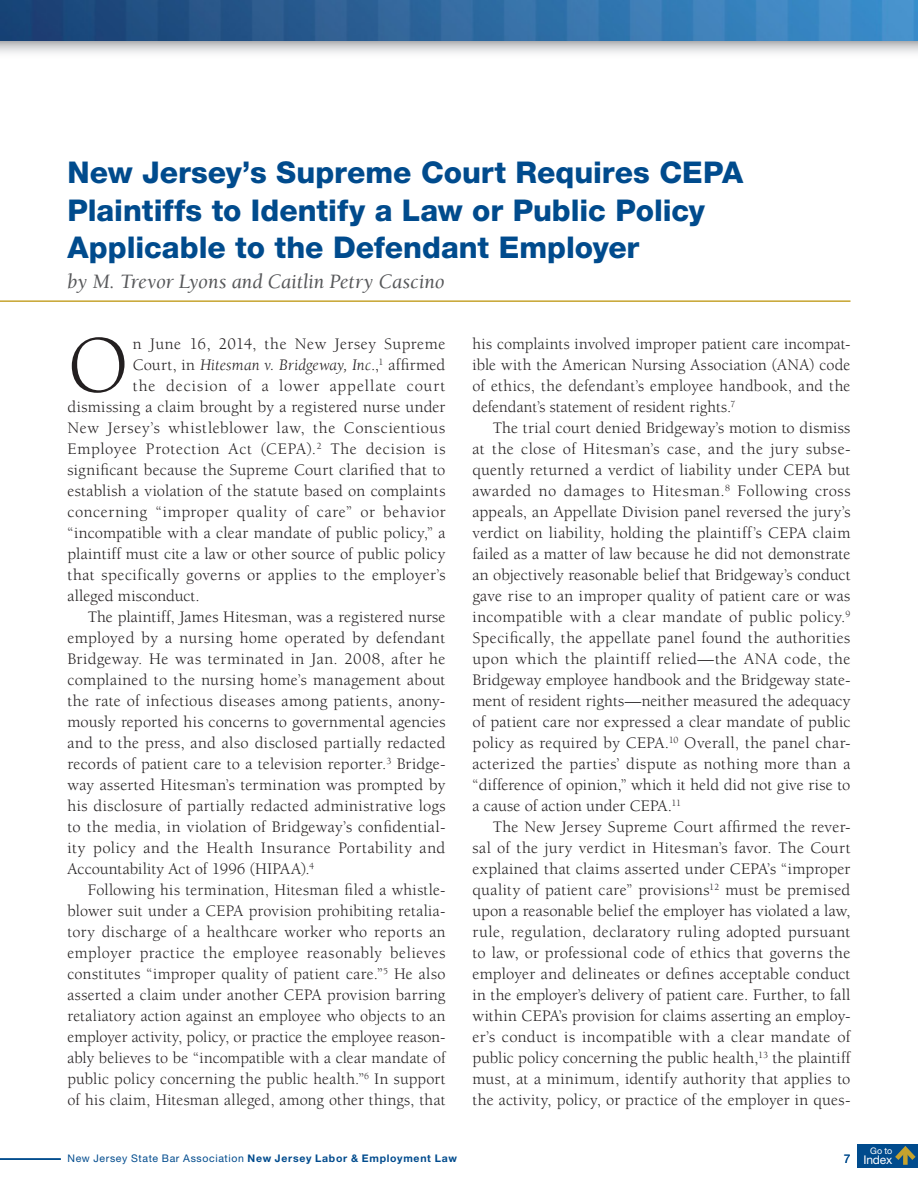
<style>
.page{position:relative;width:918px;height:1188px;background:#fff}
.page>*{position:absolute;margin:0;border:0;box-sizing:border-box;transform-origin:0 0}
.t1{font:82.65px "Berkeley";color:#231f20}
.t2{font:800 30px/37.5px "Helvetica Neue LT Std";color:#004b8d}
.t3{font:italic 21px "Berkeley";letter-spacing:-.01em;color:#57585a}
.t4{font:16.5px/21px "Berkeley";letter-spacing:.015em;color:#231f20;text-align:justify}
.t5{font:16.5px "Berkeley";letter-spacing:.035em;color:#231f20}
.t6{font:16.5px "Berkeley";letter-spacing:.04em;color:#231f20}
.t7{font:16.5px "Berkeley";letter-spacing:-.005em;color:#231f20}
.t8{font:italic 16.5px "Berkeley";letter-spacing:.005em;color:#231f20}
.t9{font:16.5px "Berkeley";letter-spacing:.05em;color:#231f20}
.t10{font:12px "Helvetica Neue LT Std";letter-spacing:-.01em;color:#fff}
.t11{font:12px "Helvetica Neue LT Std";color:#004b8d}
.t12{font:10.5px "Helvetica Neue LT Std";letter-spacing:.06em;color:#004b8d}
.t13{font:9px "Helvetica Neue LT Std";color:#fff}
.s1{font-style:normal}
.s2{font-weight:700}
</style>
<div class="page">
<hr style="left:0;top:300px;width:850px;height:2px;background:#c6a32e">
<svg style="left:0;top:40px;width:918px;height:13px;background:#c6ccd2"></svg>
<img style="left:0;top:0;width:918px;height:40px">
<hr style="left:0;top:1158px;width:61px;height:2px;background:#004b8d">
<div style="left:857px;top:1144px;width:61px;height:24px;background:#004b8d"></div>
<svg style="left:895px;top:1146px;width:21px;height:19px"></svg>
<h2 class="t2" style="left:68px;top:154px;width:677px">New Jersey’s Supreme Court Requires CEPA<br>Plaintiffs to Identify a Law or Public Policy<br>Applicable to the Defendant Employer</h2>
<p class="t3" style="left:68px;top:271px;width:379px">by M. Trevor Lyons and Caitlin Petry Cascino</p>
<h1 class="t1" style="left:68px;top:322px;width:63px">O</h1>
<p class="t4" style="left:133px;top:334px;width:314px">n June 16, 2014, the New Jersey Supreme</p>
<p class="t8" style="left:133px;top:357px;width:314px"><span class="s1">Court, in</span> Hitesman v. Bridgeway, Inc<span class="s1">.,</span><sup>1</sup> <span class="s1">affirmed</span></p>
<p class="t9" style="left:133px;top:377px;width:314px">the decision of a lower appellate court</p>
<p class="t4" style="left:67px;top:397px;width:379px">dismissing a claim brought by a registered nurse under</p>
<p class="t5" style="left:67px;top:419px;width:379px">New Jersey’s whistleblower law, the Conscientious</p>
<p class="t6" style="left:67px;top:440px;width:380px">Employee Protection Act (CEPA).<sup>2</sup> The decision is</p>
<p class="t4" style="left:67px;top:460px;width:379px">significant because the Supreme Court clarified that to</p>
<p class="t4" style="left:67px;top:481px;width:379px">establish a violation of the statute based on complaints</p>
<p class="t5" style="left:67px;top:503px;width:380px">concerning “improper quality of care” or behavior</p>
<p class="t4" style="left:67px;top:523px;width:379px">“incompatible with a clear mandate of public policy,” a</p>
<p class="t4" style="left:67px;top:544px;width:379px">plaintiff must cite a law or other source of public policy</p>
<p class="t4" style="left:67px;top:565px;width:379px">that specifically governs or applies to the employer’s</p>
<p class="t4" style="left:67px;top:586px;width:134px">alleged misconduct.</p>
<p class="t4" style="left:88px;top:607px;width:359px">The plaintiff, James Hitesman, was a registered nurse</p>
<p class="t4" style="left:67px;top:628px;width:379px">employed by a nursing home operated by defendant</p>
<p class="t4" style="left:67px;top:649px;width:379px">Bridgeway. He was terminated in Jan. 2008, after he</p>
<p class="t4" style="left:67px;top:670px;width:380px">complained to the nursing home’s management about</p>
<p class="t4" style="left:67px;top:691px;width:379px">the rate of infectious diseases among patients, anony-</p>
<p class="t4" style="left:67px;top:712px;width:380px">mously reported his concerns to governmental agencies</p>
<p class="t4" style="left:67px;top:733px;width:380px">and to the press, and also disclosed partially redacted</p>
<p class="t4" style="left:67px;top:754px;width:380px">records of patient care to a television reporter.<sup>3</sup> Bridge-</p>
<p class="t4" style="left:67px;top:775px;width:379px">way asserted Hitesman’s termination was prompted by</p>
<p class="t4" style="left:67px;top:796px;width:379px">his disclosure of partially redacted administrative logs</p>
<p class="t4" style="left:67px;top:817px;width:379px">to the media, in violation of Bridgeway’s confidential-</p>
<p class="t6" style="left:67px;top:839px;width:379px">ity policy and the Health Insurance Portability and</p>
<p class="t4" style="left:67px;top:859px;width:248px">Accountability Act of 1996 (HIPAA).<sup>4</sup></p>
<p class="t4" style="left:88px;top:880px;width:359px">Following his termination, Hitesman filed a whistle-</p>
<p class="t4" style="left:67px;top:901px;width:380px">blower suit under a CEPA provision prohibiting retalia-</p>
<p class="t4" style="left:67px;top:922px;width:380px">tory discharge of a healthcare worker who reports an</p>
<p class="t5" style="left:67px;top:944px;width:380px">employer practice the employee reasonably believes</p>
<p class="t4" style="left:67px;top:964px;width:380px">constitutes “improper quality of patient care.”<sup>5</sup> He also</p>
<p class="t4" style="left:67px;top:985px;width:379px">asserted a claim under another CEPA provision barring</p>
<p class="t4" style="left:67px;top:1006px;width:380px">retaliatory action against an employee who objects to an</p>
<p class="t7" style="left:67px;top:1028px;width:380px">employer activity, policy, or practice the employee reason-</p>
<p class="t4" style="left:67px;top:1048px;width:380px">ably believes to be “incompatible with a clear mandate of</p>
<p class="t4" style="left:67px;top:1069px;width:380px">public policy concerning the public health.”<sup>6</sup> In support</p>
<p class="t4" style="left:68px;top:1090px;width:380px">of his claim, Hitesman alleged, among other things, that</p>
<p class="t4" style="left:472px;top:334px;width:380px">his complaints involved improper patient care incompat&shy;ible with the American Nursing Association (ANA) code of ethics, the defendant’s employee handbook, and the defendant’s statement of resident rights.<sup>7</sup></p>
<p class="t4" style="left:473px;top:418px;width:380px;text-indent:20px">The trial court denied Bridgeway’s motion to dismiss at the close of Hitesman’s case, and the jury subse&shy;quently returned a verdict of liability under CEPA but awarded no damages to Hitesman.<sup>8</sup> Following cross appeals, an Appellate Division panel reversed the jury’s verdict on liability, holding the plaintiff’s CEPA claim failed as a matter of law because he did not demonstrate an objectively reasonable belief that Bridgeway’s conduct gave rise to an improper quality of patient care or was incompatible with a clear mandate of public policy.<sup>9<br></sup>Specifically, the appellate panel found the authorities upon which the plaintiff relied—the ANA code, the Bridgeway employee handbook and the Bridgeway state&shy;ment of resident rights—neither measured the adequacy of patient care nor expressed a clear mandate of public policy as required by CEPA.<sup>10</sup> Overall, the panel char&shy;acterized the parties’ dispute as nothing more than a “difference of opinion,” which it held did not give rise to a cause of action under CEPA.<sup>11</sup></p>
<p class="t4" style="left:472px;top:817px;width:380px;text-indent:20px">The New Jersey Supreme Court affirmed the rever&shy;sal of the jury verdict in Hitesman’s favor. The Court explained that claims asserted under CEPA’s “improper quality of patient care” provisions<sup>12</sup> must be premised upon a reasonable belief the employer has violated a law, rule, regulation, declaratory ruling adopted pursuant to law, or professional code of ethics that governs the employer and delineates or defines acceptable conduct in the employer’s delivery of patient care. Further, to fall within CEPA’s provision for claims asserting an employ&shy;er’s conduct is incompatible with a clear mandate of public policy concerning the public health,<sup>13</sup> the plaintiff must, at a minimum, identify authority that applies to the activity, policy, or practice of the employer in ques-</p>
<p class="t12" style="left:68px;top:1152px;width:391px">New Jersey State Bar Association <span class="s2">New Jersey Labor &amp; Employment Law</span></p>
<p class="t11" style="left:844px;top:1151px;width:8px">7</p>
<p class="t13" style="left:870px;top:1145px;width:24px">Go to</p>
<p class="t10" style="left:863px;top:1153px;width:31px">Index</p>
</div>
